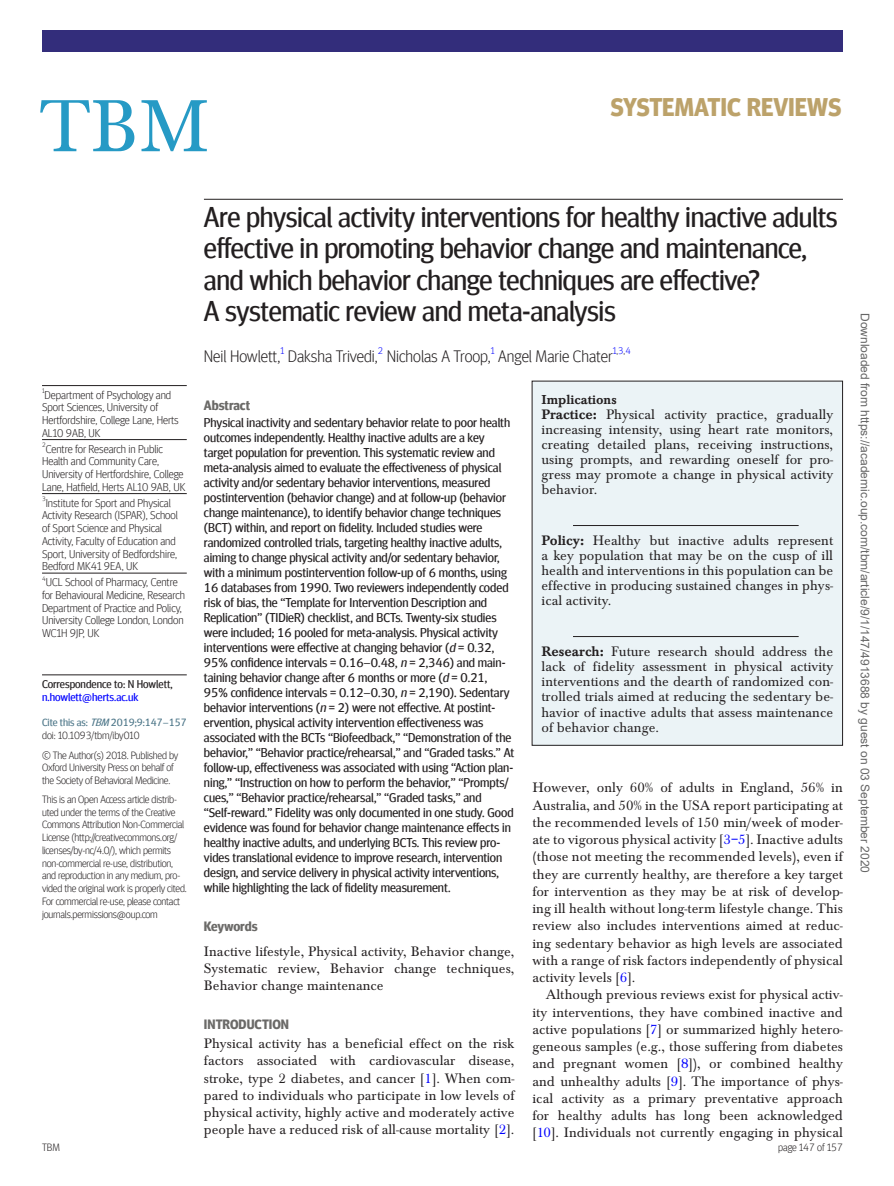
<style>
.page{position:relative;width:894px;height:1186px;background:#fff}
.page>*{position:absolute;margin:0;border:0;box-sizing:border-box;transform-origin:0 0}
.t1{font:76.5px "Baskerville EF";color:#269ac5}
.t2{font:28.5px/31.5px "Meta Headline Offc";letter-spacing:-.01em;color:#231f20}
.t3{font:700 25.5px "Meta Headline Offc";color:#bca26a}
.t4{font:300 16.5px "Meta Headline Offc";color:#231f20}
.t5{font:14.25px/17.2px "Baskerville EF";color:#231f20;text-align:justify}
.t6{font:700 13.5px "Meta Headline Offc";color:#6b6a68}
.t7{font:500 13.5px "Baskerville EF";color:#231f20}
.t8{font:12.75px/15px "Meta Headline Offc";color:#231f20}
.t9{font:12px "Arial";color:#666}
.t10{font:300 11.25px/12.8px "Meta Headline Offc";color:#231f20}
.t11{font:11.25px "Meta Headline Offc";color:#231f20}
.t12{font:11.25px "Meta Headline Offc";color:#00f}
.t13{font:300 10.5px/12.8px "Meta Headline Offc";letter-spacing:-.015em;color:#231f20}
.t14{font:10.5px/12.8px "Meta Headline Offc";color:#4f788a}
.t15{font:300 9.6px "Meta Headline Offc";color:#00f}
.t16{font:300 6.6px "Meta Headline Offc";color:#231f20}
.s1{color:#231f20}
.s2{font-weight:500}
.s3{font-style:italic}
.s4{color:#00f}
.s5{font-weight:300;color:#231f20}
</style>
<div class="page">
<div style="left:42px;top:30px;width:800px;height:21px;background:#332d7b"></div>
<hr style="left:204px;top:199px;width:638px;height:1px;background:#231f20">
<div style="left:532px;top:381px;width:310px;height:364px;background:#ebf3f6"></div>
<hr style="left:572px;top:525px;width:226px;height:1px;background:#231f20">
<hr style="left:572px;top:636px;width:226px;height:1px;background:#231f20">
<hr style="left:42px;top:385px;width:145px;height:1px;background:#231f20">
<hr style="left:42px;top:439px;width:145px;height:1px;background:#231f20">
<hr style="left:42px;top:493px;width:145px;height:1px;background:#231f20">
<hr style="left:42px;top:573px;width:145px;height:1px;background:#231f20">
<hr style="left:42px;top:674px;width:145px;height:1px;background:#231f20">
<h1 class="t1" style="left:39px;top:84px;width:171px">TBM</h1>
<h3 class="t3" style="left:610px;top:92px;width:232px">SYSTEMATIC REVIEWS</h3>
<h2 class="t2" style="left:204px;top:202px;width:635px">Are physical activity interventions for healthy inactive adults effective in promoting behavior change and maintenance, and which behavior change techniques are effective?<br>A systematic review and meta-analysis</h2>
<p class="t4" style="left:204px;top:346px;width:175px">Neil Howlett, Daksha Trivedi,</p>
<p class="t15" style="left:280px;top:345px;width:5px">1</p>
<p class="t15" style="left:378px;top:345px;width:7px">2</p>
<p class="t4" style="left:386px;top:346px;width:227px">Nicholas A Troop, Angel Marie Chater</p>
<p class="t15" style="left:490px;top:345px;width:5px">1</p>
<p class="t15" style="left:612px;top:345px;width:19px">1<span class="s1">,</span>3<span class="s1">,</span>4</p>
<p class="t16" style="left:42px;top:387px;width:4px">1</p>
<p class="t10" style="left:42px;top:388px;width:138px">Department of Psychology and<br>Sport Sciences, University of<br>Hertfordshire, College Lane, Herts<br>AL10 9AB, UK</p>
<p class="t16" style="left:42px;top:441px;width:5px">2</p>
<p class="t10" style="left:42px;top:442px;width:145px;text-indent:4px">Centre for Research in Public<br>Health and Community Care,<br>University of Hertfordshire, College<br>Lane, Hatfield, Herts AL10 9AB, UK</p>
<p class="t16" style="left:42px;top:495px;width:5px">3</p>
<p class="t10" style="left:42px;top:496px;width:137px;text-indent:4px">Institute for Sport and Physical<br>Activity Research (ISPAR), School of Sport Science and Physical<br>Activity, Faculty of Education and<br>Sport, University of Bedfordshire,<br>Bedford MK41 9EA, UK</p>
<p class="t16" style="left:42px;top:575px;width:5px">4</p>
<p class="t10" style="left:42px;top:576px;width:144px;text-indent:4px">UCL School of Pharmacy, Centre for Behavioural Medicine, Research<br>Department of Practice and Policy,<br>University College London, London<br>WC1H 9JP, UK</p>
<p class="t7" style="left:541px;top:392px;width:77px">Implications</p>
<p class="t5" style="left:541px;top:408px;width:293px;line-height:15px"><span class="s2">Practice:</span> Physical activity practice, gradually increasing intensity, using heart rate monitors, creating detailed plans, receiving instructions, using prompts, and rewarding oneself for pro&shy;gress may promote a change in physical activity behavior.</p>
<p class="t6" style="left:204px;top:398px;width:48px">Abstract</p>
<p class="t8" style="left:204px;top:415px;width:312px">Physical inactivity and sedentary behavior relate to poor health outcomes independently. Healthy inactive adults are a key target population for prevention. This systematic review and meta-analysis aimed to evaluate the effectiveness of physical activity and/or sedentary behavior interventions, measured postintervention (behavior change) and at follow-up (behavior change maintenance), to identify behavior change techniques (BCT) within, and report on fidelity. Included studies were randomized controlled trials, targeting healthy inactive adults, aiming to change physical activity and/or sedentary behavior, with a minimum postintervention follow-up of 6 months, using 16 databases from 1990. Two reviewers independently coded risk of bias, the “Template for Intervention Description and Replication” (TIDieR) checklist, and BCTs. Twenty-six studies were included; 16 pooled for meta-analysis. Physical activity interventions were effective at changing behavior (<span class="s3">d</span>= 0.32, 95% confidence intervals = 0.16–0.48, <span class="s3">n</span>= 2,346) and main&shy;taining behavior change after 6 months or more (<span class="s3">d</span>= 0.21, 95% confidence intervals = 0.12–0.30, <span class="s3">n</span>= 2,190). Sedentary behavior interventions (<span class="s3">n</span>= 2) were not effective. At postint&shy;ervention, physical activity intervention effectiveness was associated with the BCTs “Biofeedback,” “Demonstration of the behavior,” “Behavior practice/rehearsal,” and “Graded tasks.” At follow-up, effectiveness was associated with using “Action plan&shy;ning,” “Instruction on how to perform the behavior,” “Prompts/ cues,” “Behavior practice/rehearsal,” “Graded tasks,” and “Self-reward.” Fidelity was only documented in one study. Good evidence was found for behavior change maintenance effects in healthy inactive adults, and underlying BCTs. This review pro&shy;vides translational evidence to improve research, intervention design, and service delivery in physical activity interventions, while highlighting the lack of fidelity measurement.</p>
<p class="t6" style="left:204px;top:918px;width:55px">Keywords</p>
<p class="t5" style="left:204px;top:943px;width:312px">Inactive lifestyle, Physical activity, Behavior change, Systematic review, Behavior change techniques, Behavior change maintenance</p>
<p class="t6" style="left:204px;top:1016px;width:87px">INTRODUCTION</p>
<p class="t5" style="left:204px;top:1035px;width:312px">Physical activity has a beneficial effect on the risk factors associated with cardiovascular disease, stroke, type 2 diabetes, and cancer [<span class="s4">1</span>]. When com&shy;pared to individuals who participate in low levels of physical activity, highly active and moderately active people have a reduced risk of all-cause mortality [<span class="s4">2</span>].</p>
<p class="t5" style="left:541px;top:534px;width:293px;line-height:15px"><span class="s2">Policy:</span> Healthy but inactive adults represent a key population that may be on the cusp of ill health and interventions in this population can be effective in producing sustained changes in phys&shy;ical activity.</p>
<p class="t5" style="left:541px;top:645px;width:293px;line-height:15px"><span class="s2">Research:</span> Future research should address the lack of fidelity assessment in physical activity interventions and the dearth of randomized con&shy;trolled trials aimed at reducing the sedentary be&shy;havior of inactive adults that assess maintenance of behavior change.</p>
<p class="t11" style="left:42px;top:677px;width:132px">Correspondence to: N Howlett,</p>
<p class="t12" style="left:42px;top:690px;width:98px">n.howlett@herts.ac.uk</p>
<p class="t14" style="left:42px;top:716px;width:146px">Cite this as: <span class="s3">TBM</span> 2019;9:147–157 <span class="s5">doi: 10.1093/tbm/iby010</span></p>
<p class="t13" style="left:42px;top:748px;width:138px">© The Author(s) 2018. Published by<br>Oxford University Press on behalf of the Society of Behavioral Medicine.</p>
<p class="t5" style="left:532px;top:779px;width:312px">However, only 60% of adults in England, 56% in Australia, and 50% in the USA report participating at the recommended levels of 150 min/week of moder&shy;ate to vigorous physical activity [<span class="s4">3–5</span>]. Inactive adults (those not meeting the recommended levels), even if they are currently healthy, are therefore a key target for intervention as they may be at risk of develop&shy;ing ill health without long-term lifestyle change. This review also includes interventions aimed at reduc&shy;ing sedentary behavior as high levels are associated with a range of risk factors independently of physical activity levels [<span class="s4">6</span>].</p>
<p class="t5" style="left:532px;top:986px;width:312px;text-indent:14px">Although previous reviews exist for physical activ&shy;ity interventions, they have combined inactive and active populations [<span class="s4">7</span>] or summarized highly hetero&shy;geneous samples (e.g., those suffering from diabetes and pregnant women [<span class="s4">8</span>]), or combined healthy and unhealthy adults [<span class="s4">9</span>]. The importance of phys&shy;ical activity as a primary preventative approach for healthy adults has long been acknowledged [<span class="s4">10</span>]. Individuals not currently engaging in physical</p>
<p class="t13" style="left:42px;top:793px;width:146px">This is an Open Access article distrib&shy;uted under the terms of the Creative Commons Attribution Non-Commercial License (http://creativecommons.org/ licenses/by-nc/4.0/), which permits non-commercial re-use, distribution, and reproduction in any medium, pro&shy;vided the original work is properly cited.<br>For commercial re-use, please contact journals.permissions@oup.com</p>
<p class="t13" style="left:42px;top:1140px;width:19px">TBM</p>
<p class="t13" style="left:778px;top:1140px;width:66px">page 147 of 157</p>
<p class="t9" style="left:869px;top:313px;width:561px;rotate:90deg">Downloaded from https://academic.oup.com/tbm/article/9/1/147/4913688 by guest on 03 September 2020</p>
</div>
